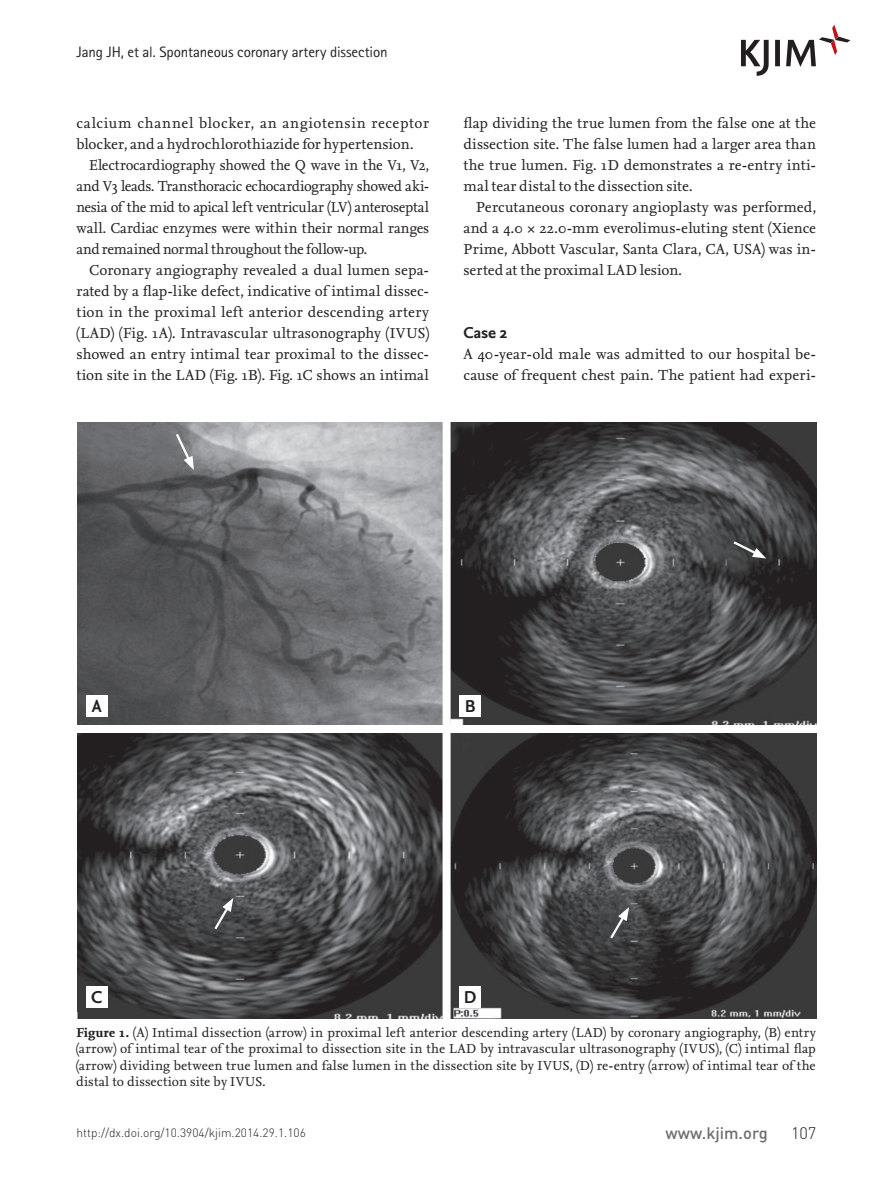
<style>
.page{position:relative;width:893px;height:1191px;background:#fff}
.page>*{position:absolute;margin:0;border:0;box-sizing:border-box;transform-origin:0 0}
.t1{font:700 18px "Nexus Sans";color:#231f20}
.t2{font:500 16.5px "DIN Pro";color:#6c6d70}
.제목2{font:700 16.5px "Nexus Sans";color:#231f20}
.t3{font:300 16.5px "DIN Pro";color:#231f20}
.들였쓰기_본문{font:15px/21px "Nexus Serif";letter-spacing:.005em;color:#231f20;text-align:justify}
.제목밑본문{font:15px/21px "Nexus Serif";letter-spacing:.015em;color:#231f20}
.t4{font:15px "Rotis Sans Serif Std";letter-spacing:-.01em;color:#231f20}
.그림설명{font:13.5px/16.2px "Nexus Serif";letter-spacing:.01em;color:#231f20;text-align:justify}
.t5{font:300 12px "DIN Pro";color:#231f20}
.s1{font-weight:700}
</style>
<div class="page">
<svg style="left:741px;top:25px;width:109px;height:51px"></svg>
<img style="left:77px;top:422px;width:740px;height:302px">
<svg style="left:174px;top:431px;width:20px;height:39px"></svg>
<svg style="left:731px;top:539px;width:35px;height:19px"></svg>
<img style="left:77px;top:734px;width:740px;height:284px">
<svg style="left:212px;top:898px;width:21px;height:33px"></svg>
<svg style="left:608px;top:907px;width:21px;height:34px"></svg>
<div style="left:86px;top:695px;width:22px;height:22px;background:#fff"></div>
<div style="left:86px;top:986px;width:22px;height:21px;background:#fff"></div>
<div style="left:459px;top:695px;width:22px;height:22px;background:#fff"></div>
<div style="left:459px;top:986px;width:22px;height:21px;background:#fff"></div>
<p class="t4" style="left:77px;top:43px;width:313px">Jang JH, et al. Spontaneous coronary artery dissection</p>
<p class="제목밑본문" style="left:77px;top:112px;width:354px">calcium channel blocker, an angiotensin receptor blocker, and a hydrochlorothiazide for hypertension.</p>
<p class="들였쓰기_본문" style="left:76px;top:154px;width:354px;text-indent:13px">Electrocardiography showed the Q wave in the V1, V2, and V3 leads. Transthoracic echocardiography showed aki&shy;nesia of the mid to apical left ventricular (LV) anteroseptal wall. Cardiac enzymes were within their normal ranges and remained normal throughout the follow-up.</p>
<p class="들였쓰기_본문" style="left:77px;top:259px;width:354px;text-indent:13px">Coronary angiography revealed a dual lumen sepa&shy;rated by a flap-like defect, indicative of intimal dissec&shy;tion in the proximal left anterior descending artery (LAD) (Fig. 1A). Intravascular ultrasonography (IVUS) showed an entry intimal tear proximal to the dissec&shy;tion site in the LAD (Fig. 1B). Fig. 1C shows an intimal</p>
<p class="들였쓰기_본문" style="left:463px;top:112px;width:354px">flap dividing the true lumen from the false one at the dissection site. The false lumen had a larger area than the true lumen. Fig. 1D demonstrates a re-entry inti&shy;mal tear distal to the dissection site.</p>
<p class="들였쓰기_본문" style="left:463px;top:196px;width:354px;text-indent:13px">Percutaneous coronary angioplasty was performed, and a 4.0 22.0-mm everolimus-eluting stent (Xience Prime, Abbott Vascular, Santa Clara, CA, USA) was in&shy;serted at the proximal LAD lesion.</p>
<p class="제목2" style="left:463px;top:322px;width:45px">Case 2</p>
<p class="제목밑본문" style="left:463px;top:343px;width:354px">A 40-year-old male was admitted to our hospital be&shy;cause of frequent chest pain. The patient had experi-</p>
<p class="t1" style="left:92px;top:694px;width:11px">A</p>
<p class="t1" style="left:91px;top:985px;width:13px">C</p>
<p class="t1" style="left:465px;top:694px;width:12px">B</p>
<p class="t1" style="left:464px;top:985px;width:14px">D</p>
<p class="그림설명" style="left:76px;top:1024px;width:741px"><span class="s1">Figure 1.</span> (A) Intimal dissection (arrow) in proximal left anterior descending artery (LAD) by coronary angiography, (B) entry (arrow) of intimal tear of the proximal to dissection site in the LAD by intravascular ultrasonography (IVUS), (C) intimal flap (arrow) dividing between true lumen and false lumen in the dissection site by IVUS, (D) re-entry (arrow) of intimal tear of the distal to dissection site by IVUS.</p>
<p class="t5" style="left:77px;top:1124px;width:231px">http://dx.doi.org/10.3904/kjim.2014.29.1.106</p>
<p class="t2" style="left:666px;top:1121px;width:104px">www.kjim.org</p>
<p class="t3" style="left:791px;top:1121px;width:27px">107</p>
</div>
